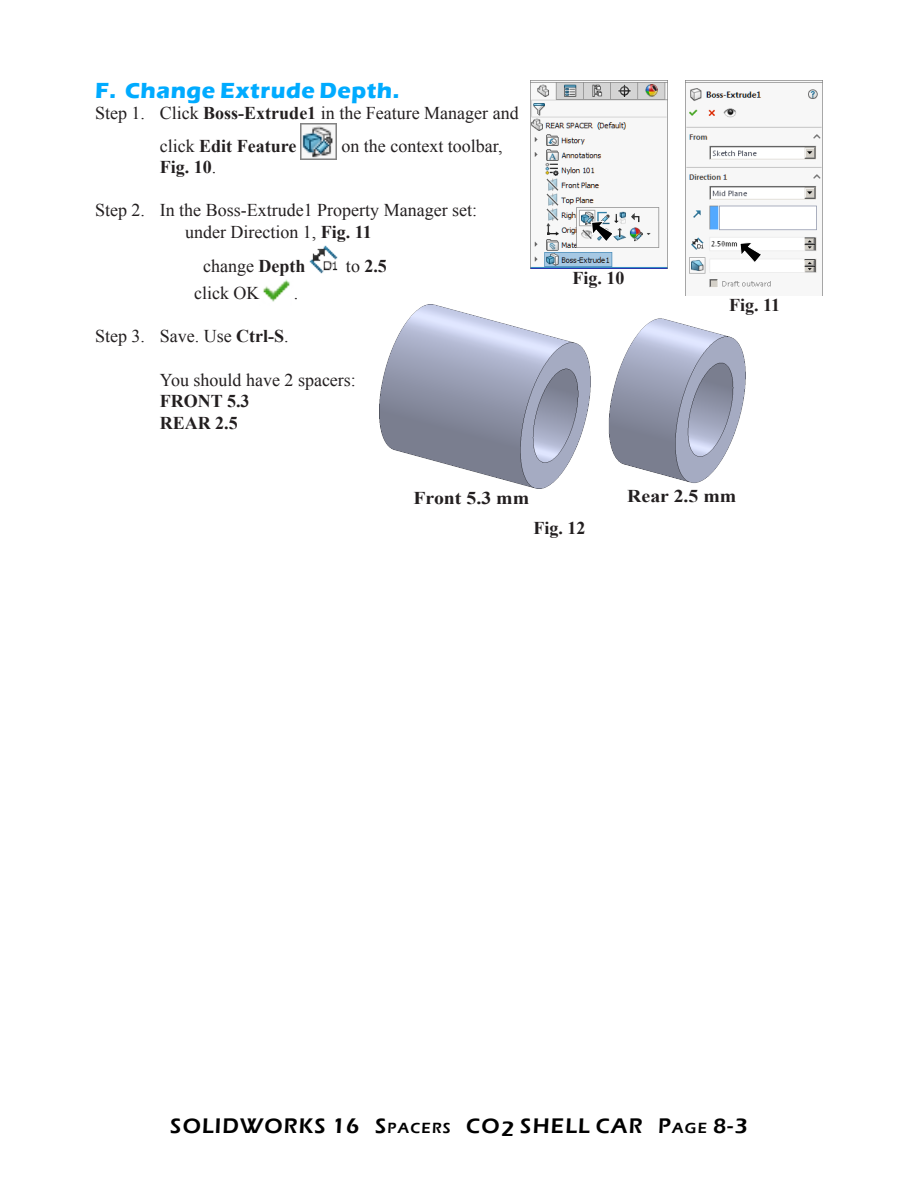
<style>
.page{position:relative;width:918px;height:1188px;background:#fff}
.page>*{position:absolute;margin:0;border:0;box-sizing:border-box;transform-origin:0 0}
.Subhead_1{font:700 22.5px "Eras ITC";letter-spacing:.025em;color:#00abff}
.t1{font:600 21.75px "Eras ITC";letter-spacing:.055em;color:#000}
.Body_text{font:18px/21.6px "Times New Roman";color:#231f20}
.Coor{font:700 18px "Times New Roman";color:#231f20;scale:1.1 1}
.Fig_No{font:700 18px "Times New Roman";color:#231f20}
.Body_text-2{font:700 18px "Times New Roman";color:#231f20}
.s1{font-weight:700}
.s2{font-weight:400}
.s3{font-size:15.15px}
</style>
<div class="page">
<img style="left:301px;top:123px;width:36px;height:36px">
<img style="left:309px;top:245px;width:29px;height:29px">
<img style="left:263px;top:279px;width:27px;height:23px">
<img style="left:380px;top:304px;width:365px;height:184px">
<img style="left:530px;top:81px;width:137px;height:188px">
<svg style="left:591px;top:221px;width:23px;height:21px"></svg>
<img style="left:686px;top:81px;width:137px;height:215px">
<svg style="left:740px;top:242px;width:22px;height:21px"></svg>
<p class="Subhead_1" style="left:95px;top:77px;width:306px">F. Change Extrude Depth.</p>
<p class="Body_text" style="left:160px;top:97px;width:360px;line-height:32.1px;text-indent:-65px">Step 1. Click <span class="s1">Boss-Extrude1</span> in the Feature Manager and click <span class="s1">Edit Feature</span></p>
<p class="Body_text" style="left:341px;top:134px;width:163px">on the context toolbar,</p>
<p class="Body_text-2" style="left:160px;top:155px;width:58px">Fig. 10<span class="s2">.</span></p>
<p class="Body_text" style="left:185px;top:199px;width:294px;text-indent:-90px">Step 2. In the Boss-Extrude1 Property Manager set: under Direction 1, <span class="s1">Fig. 11</span></p>
<p class="Body_text" style="left:203px;top:254px;width:104px">change <span class="s1">Depth</span></p>
<p class="Body_text-2" style="left:346px;top:253px;width:43px"><span class="s2">to</span> 2.5</p>
<p class="Body_text" style="left:194px;top:282px;width:67px">click OK</p>
<p class="Body_text" style="left:294px;top:282px;width:6px">.</p>
<p class="Body_text" style="left:95px;top:325px;width:195px">Step 3. Save. Use <span class="s1">Ctrl-S</span>.</p>
<p class="Body_text" style="left:160px;top:369px;width:198px">You should have 2 spacers:<br><span class="s1">FRONT 5.3<br>REAR 2.5</span></p>
<p class="Fig_No" style="left:573px;top:265px;width:54px">Fig. 10</p>
<p class="Fig_No" style="left:729px;top:292px;width:52px">Fig. 11</p>
<p class="Coor" style="left:414px;top:486px;width:107px">Front 5.3 mm</p>
<p class="Coor" style="left:627px;top:484px;width:101px">Rear 2.5 mm</p>
<p class="Fig_No" style="left:534px;top:515px;width:54px">Fig. 12</p>
<p class="t1" style="left:170px;top:1114px;width:579px">SOLIDWORKS 16 S<span class="s3">PACERS</span> CO2 SHELL CAR P<span class="s3">AGE</span> 8-3</p>
</div>
